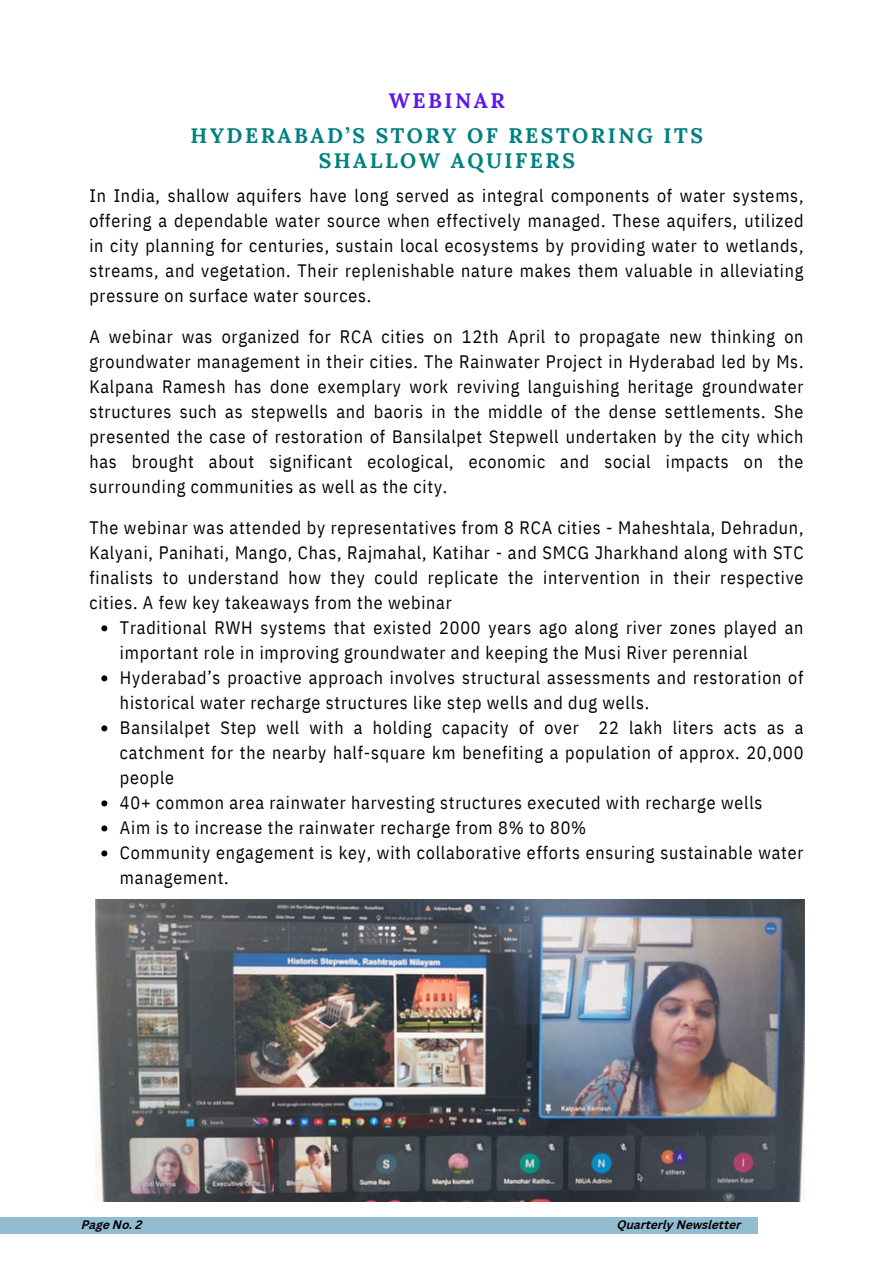
<style>
.page{position:relative;width:894px;height:1264px;background:#fff}
.page>*{position:absolute;margin:0;border:0;box-sizing:border-box;transform-origin:0 0}
.t1{font:700 21px/24.8px "Lora";letter-spacing:.12em;color:#008080;text-align:center}
.t2{font:700 21px "Lora";letter-spacing:.12em;color:#5e17eb}
.t3{font:18px/25px "IBM Plex Sans Cond";letter-spacing:.045em;color:#000;text-align:justify}
.t4{font:italic 700 12px "Canva Sans";color:#000}
</style>
<div class="page">
<svg style="left:101px;top:625px;width:6px;height:6px"></svg>
<svg style="left:101px;top:675px;width:6px;height:6px"></svg>
<svg style="left:101px;top:725px;width:6px;height:6px"></svg>
<svg style="left:101px;top:800px;width:6px;height:6px"></svg>
<svg style="left:101px;top:825px;width:6px;height:6px"></svg>
<svg style="left:101px;top:850px;width:6px;height:6px"></svg>
<div style="left:0;top:1217px;width:757px;height:16px;background:#92bcd0"></div>
<img style="left:95px;top:899px;width:709px;height:302px">
<p class="t2" style="left:388px;top:87px;width:118px">WEBINAR</p>
<p class="t1" style="left:190px;top:123px;width:513px">HYDERABAD’S STORY OF RESTORING ITS<br>SHALLOW AQUIFERS</p>
<h1 class="t3" style="left:89px;top:183px;width:715px">In India, shallow aquifers have long served as integral components of water systems, offering a dependable water source when effectively managed. These aquifers, utilized in city planning for centuries, sustain local ecosystems by providing water to wetlands, streams, and vegetation. Their replenishable nature makes them valuable in alleviating pressure on surface water sources.</h1>
<h1 class="t3" style="left:89px;top:324px;width:715px">A webinar was organized for RCA cities on 12th April to propagate new thinking on groundwater management in their cities. The Rainwater Project in Hyderabad led by Ms.<br>Kalpana Ramesh has done exemplary work reviving languishing heritage groundwater structures such as stepwells and baoris in the middle of the dense settlements. She presented the case of restoration of Bansilalpet Stepwell undertaken by the city which has brought about significant ecological, economic and social impacts on the surrounding communities as well as the city.</h1>
<h2 class="t3" style="left:89px;top:515px;width:715px">The webinar was attended by representatives from 8 RCA cities - Maheshtala, Dehradun, Kalyani, Panihati, Mango, Chas, Rajmahal, Katihar - and SMCG Jharkhand along with STC finalists to understand how they could replicate the intervention in their respective cities. A few key takeaways from the webinar</h2>
<h2 class="t3" style="left:120px;top:615px;width:684px">Traditional RWH systems that existed 2000 years ago along river zones played an important role in improving groundwater and keeping the Musi River perennial</h2>
<h2 class="t3" style="left:120px;top:665px;width:684px">Hyderabad’s proactive approach involves structural assessments and restoration of historical water recharge structures like step wells and dug wells.</h2>
<p class="t3" style="left:120px;top:715px;width:684px">Bansilalpet Step well with a holding capacity of over 22 lakh liters acts as a catchment for the nearby half-square km benefiting a population of approx. 20,000 people</p>
<p class="t3" style="left:120px;top:790px;width:643px">40+ common area rainwater harvesting structures executed with recharge wells</p>
<p class="t3" style="left:120px;top:815px;width:467px">Aim is to increase the rainwater recharge from 8% to 80%</p>
<p class="t3" style="left:120px;top:840px;width:684px">Community engagement is key, with collaborative efforts ensuring sustainable water management.</p>
<p class="t4" style="left:81px;top:1219px;width:62px">Page No. 2</p>
<p class="t4" style="left:617px;top:1219px;width:125px">Quarterly Newsletter</p>
</div>
